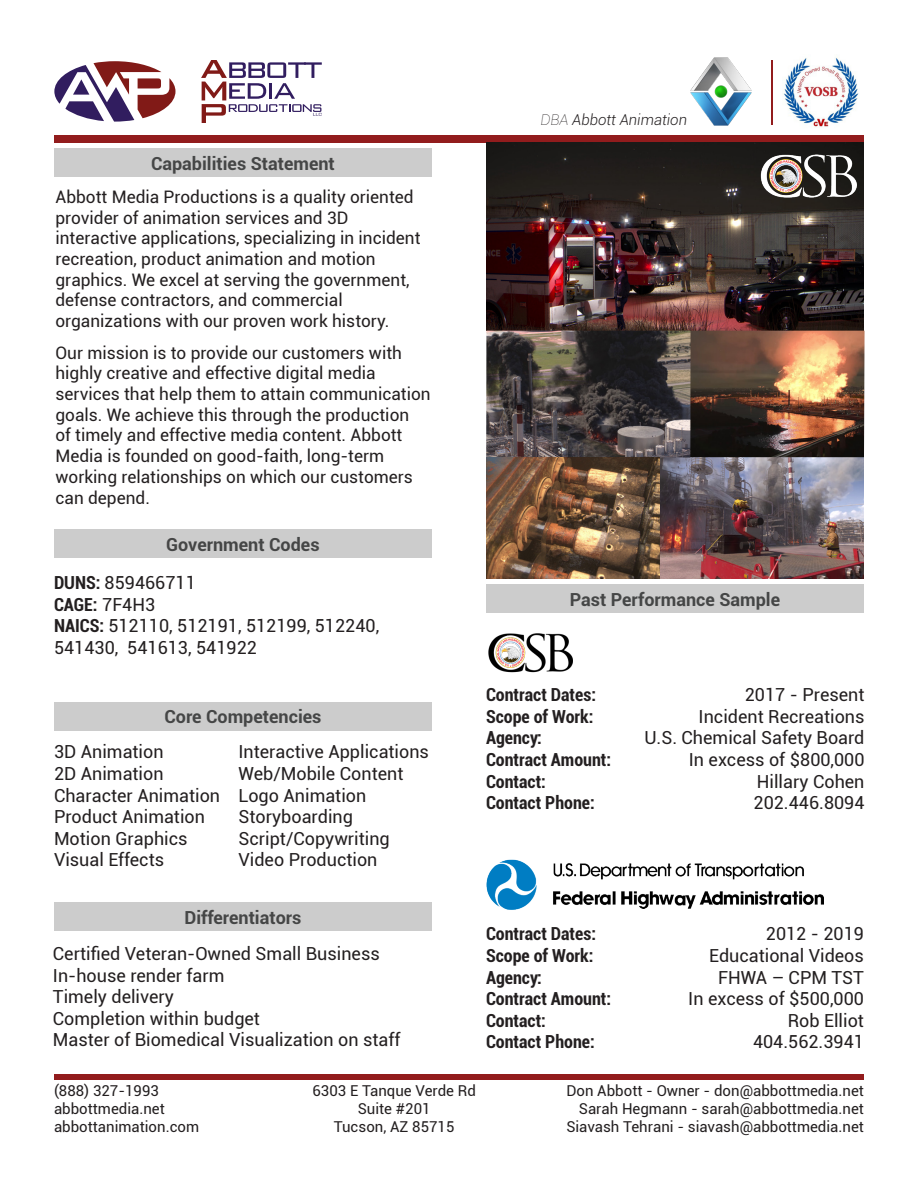
<style>
.page{position:relative;width:918px;height:1188px;background:#fff}
.page>*{position:absolute;margin:0;border:0;box-sizing:border-box;transform-origin:0 0}
.t1{font:18px/21.6px "Roboto";color:#231f20}
.t2{font:700 condensed 18px "Roboto";color:#231f20}
.t3{font:700 18px "Roboto";color:#454646}
.t4{font:17.25px/20.7px "Roboto";color:#231f20}
.t5{font:15px "Roboto";color:#231f20}
.t6{font:italic 300 15px "Roboto";color:#231f20}
.s1{font-weight:700;font-stretch:condensed}
.s2{font-weight:400;font-stretch:normal}
.s3{font-weight:100}
</style>
<div class="page">
<div style="left:54px;top:135px;width:810px;height:8px;background:#921c1d"></div>
<hr style="left:771px;top:60px;width:2px;height:64px;background:#921c1d">
<div style="left:54px;top:1074px;width:810px;height:6px;background:#921c1d"></div>
<div style="left:54px;top:149px;width:378px;height:28px;background:#ccc"></div>
<div style="left:54px;top:530px;width:378px;height:28px;background:#ccc"></div>
<div style="left:486px;top:584px;width:378px;height:29px;background:#ccc"></div>
<div style="left:54px;top:702px;width:378px;height:28px;background:#ccc"></div>
<div style="left:54px;top:903px;width:378px;height:28px;background:#ccc"></div>
<img style="left:486px;top:143px;width:378px;height:188px">
<img style="left:659px;top:457px;width:205px;height:121px">
<img style="left:488px;top:633px;width:85px;height:40px">
<img style="left:486px;top:860px;width:51px;height:50px">
<img style="left:553px;top:863px;width:271px;height:46px">
<svg style="left:54px;top:61px;width:121px;height:61px"></svg>
<svg style="left:201px;top:61px;width:121px;height:62px"></svg>
<img style="left:691px;top:331px;width:174px;height:126px">
<img style="left:758px;top:154px;width:98px;height:47px">
<img style="left:486px;top:331px;width:205px;height:126px">
<img style="left:486px;top:457px;width:173px;height:121px">
<img style="left:783px;top:57px;width:76px;height:70px">
<img style="left:690px;top:57px;width:62px;height:69px">
<p class="t3" style="left:151px;top:151px;width:185px">Capabilities Statement</p>
<p class="t4" style="left:56px;top:186px;width:367px">Abbott Media Productions is a quality oriented provider of animation services and 3D interactive applications, specializing in incident recreation, product animation and motion graphics. We excel at serving the government, defense contractors, and commercial organizations with our proven work history.</p>
<p class="t4" style="left:56px;top:342px;width:377px">Our mission is to provide our customers with highly creative and effective digital media services that help them to attain communication goals. We achieve this through the production<br>of timely and effective media content. Abbott Media is founded on good-faith, long-term working relationships on which our customers can depend.</p>
<p class="t3" style="left:166px;top:532px;width:155px">Government Codes</p>
<p class="t1" style="left:54px;top:571px;width:143px"><span class="s1">DUNS:</span> 859466711</p>
<p class="t2" style="left:54px;top:591px;width:103px">CAGE: <span class="s2">7F4H3</span></p>
<p class="t1" style="left:54px;top:614px;width:327px"><span class="s1">NAICS:</span> 512110, 512191, 512199, 512240,<br>541430, 541613, 541922</p>
<p class="t3" style="left:164px;top:704px;width:159px">Core Competencies</p>
<p class="t1" style="left:54px;top:741px;width:111px">3D Animation</p>
<p class="t1" style="left:54px;top:762px;width:111px">2D Animation</p>
<p class="t1" style="left:54px;top:784px;width:168px">Character Animation</p>
<p class="t1" style="left:54px;top:805px;width:153px">Product Animation</p>
<p class="t1" style="left:54px;top:827px;width:135px">Motion Graphics</p>
<p class="t1" style="left:54px;top:849px;width:112px">Visual Effects</p>
<p class="t1" style="left:238px;top:741px;width:192px">Interactive Applications</p>
<p class="t1" style="left:238px;top:762px;width:167px">Web/Mobile Content</p>
<p class="t1" style="left:238px;top:784px;width:129px">Logo Animation</p>
<p class="t1" style="left:238px;top:805px;width:116px">Storyboarding</p>
<p class="t1" style="left:238px;top:827px;width:153px">Script/Copywriting</p>
<p class="t1" style="left:238px;top:849px;width:140px">Video Production</p>
<p class="t6" style="left:541px;top:110px;width:148px"><span class="s3">DBA</span> Abbott Animation</p>
<p class="t3" style="left:570px;top:587px;width:212px">Past Performance Sample</p>
<p class="t2" style="left:486px;top:682px;width:112px">Contract Dates:</p>
<p class="t2" style="left:486px;top:704px;width:109px">Scope of Work:</p>
<p class="t2" style="left:486px;top:725px;width:57px">Agency:</p>
<p class="t2" style="left:486px;top:747px;width:127px">Contract Amount:</p>
<p class="t2" style="left:486px;top:769px;width:62px">Contact:</p>
<p class="t2" style="left:486px;top:790px;width:110px">Contact Phone:</p>
<p class="t1" style="left:745px;top:683px;width:121px">2017 - Present</p>
<p class="t1" style="left:699px;top:705px;width:167px">Incident Recreations</p>
<p class="t1" style="left:644px;top:727px;width:222px">U.S. Chemical Safety Board</p>
<p class="t1" style="left:689px;top:748px;width:177px">In excess of $800,000</p>
<p class="t1" style="left:757px;top:770px;width:109px">Hillary Cohen</p>
<p class="t1" style="left:754px;top:791px;width:112px">202.446.8094</p>
<p class="t3" style="left:184px;top:905px;width:118px">Differentiators</p>
<p class="t1" style="left:53px;top:942px;width:328px">Certified Veteran-Owned Small Business</p>
<p class="t1" style="left:53px;top:964px;width:173px">In-house render farm</p>
<p class="t1" style="left:53px;top:985px;width:123px">Timely delivery</p>
<p class="t1" style="left:53px;top:1007px;width:209px">Completion within budget</p>
<p class="t1" style="left:53px;top:1029px;width:349px">Master of Biomedical Visualization on staff</p>
<p class="t2" style="left:486px;top:921px;width:112px">Contract Dates:</p>
<p class="t2" style="left:486px;top:943px;width:109px">Scope of Work:</p>
<p class="t2" style="left:486px;top:965px;width:57px">Agency:</p>
<p class="t2" style="left:486px;top:986px;width:127px">Contract Amount:</p>
<p class="t2" style="left:486px;top:1008px;width:62px">Contact:</p>
<p class="t2" style="left:486px;top:1029px;width:110px">Contact Phone:</p>
<p class="t1" style="left:766px;top:923px;width:100px">2012 - 2019</p>
<p class="t1" style="left:709px;top:944px;width:156px">Educational Videos</p>
<p class="t1" style="left:718px;top:966px;width:147px">FHWA – CPM TST</p>
<p class="t1" style="left:688px;top:987px;width:177px">In excess of $500,000</p>
<p class="t1" style="left:788px;top:1009px;width:78px">Rob Elliot</p>
<p class="t1" style="left:753px;top:1031px;width:112px">404.562.3941</p>
<p class="t5" style="left:54px;top:1080px;width:106px">(888) 327-1993</p>
<p class="t5" style="left:54px;top:1098px;width:112px">abbottmedia.net</p>
<p class="t5" style="left:54px;top:1116px;width:147px">abbottanimation.com</p>
<p class="t5" style="left:313px;top:1080px;width:165px">6303 E Tanque Verde Rd</p>
<p class="t5" style="left:358px;top:1098px;width:74px">Suite #201</p>
<p class="t5" style="left:334px;top:1116px;width:122px">Tucson, AZ 85715</p>
<p class="t5" style="left:566px;top:1080px;width:299px">Don Abbott - Owner - don@abbottmedia.net</p>
<p class="t5" style="left:579px;top:1098px;width:287px">Sarah Hegmann - sarah@abbottmedia.net</p>
<p class="t5" style="left:566px;top:1116px;width:299px">Siavash Tehrani - siavash@abbottmedia.net</p>
</div>
